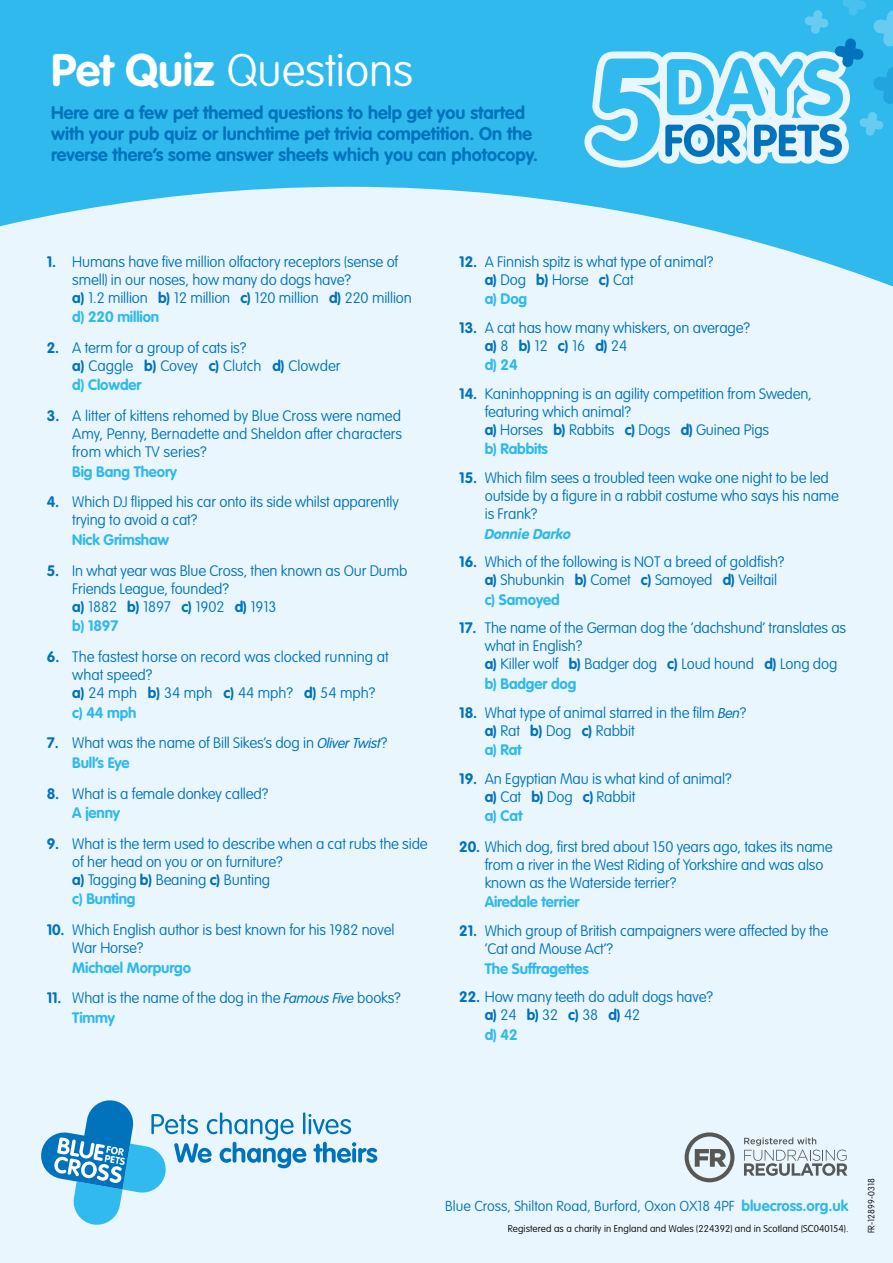
<style>
.page{position:relative;width:893px;height:1263px;background:#30b9ed}
.page>*{position:absolute;margin:0;border:0;box-sizing:border-box;transform-origin:0 0}
.t1{font:100 45px "VAG Rounded Std";color:#fff}
.t2{font:700 18px/21px "VAG Rounded Std";color:#0073bc}
.t3{font:100 15px/18px "VAG Rounded Std";letter-spacing:-.01em;color:#0073bc}
.t4{font:700 15px "VAG Rounded Std";letter-spacing:-.01em;color:#30b9ed}
.t5{font:italic 15px "VAG Rundschrift D";letter-spacing:-.01em;color:#30b9ed}
.t6{font:100 14.25px "VAG Rounded Std";color:#0073bc}
.t7{font:100 9.75px "VAG Rounded Std";letter-spacing:.01em;color:#000}
.t8{font:100 9px "VAG Rounded Std";color:#000}
.s1{font-weight:700}
.s2{font-family:"VAG Rundschrift D";font-weight:300;font-style:italic}
.s3{font-weight:700;color:#30b9ed}
.s4{font-weight:700;font-size:15px;color:#30b9ed}
</style>
<div class="page">
<div style="left:0;top:186px;width:893px;height:1077px;background:#eaf6fe"></div>
<svg style="left:39px;top:1098px;width:338px;height:128px"></svg>
<svg style="left:584px;top:0;width:309px;height:168px"></svg>
<svg style="left:685px;top:1132px;width:49px;height:50px"></svg>
<svg style="left:744px;top:1137px;width:103px;height:39px"></svg>
<h1 class="t1" style="left:51px;top:44px;width:364px"><span class="s1">Pet Quiz</span> Questions</h1>
<p class="t2" style="left:51px;top:103px;width:488px">Here are a few pet themed questions to help get you started with your pub quiz or lunchtime pet trivia competition. On the reverse there’s some answer sheets which you can photocopy.</p>
<p class="t3" style="left:72px;top:253px;width:341px;text-indent:-26px"><span class="s1">1.</span> Humans have five million olfactory receptors (sense of smell) in our noses, how many do dogs have?<br><span class="s1">a)</span> 1.2 million <span class="s1">b)</span> 12 million <span class="s1">c)</span> 120 million <span class="s1">d)</span> 220 million</p>
<p class="t4" style="left:72px;top:308px;width:88px">d) 220 million</p>
<p class="t3" style="left:72px;top:339px;width:270px;text-indent:-26px"><span class="s1">2.</span> A term for a group of cats is?<br><span class="s1">a)</span> Caggle <span class="s1">b)</span> Covey <span class="s1">c)</span> Clutch <span class="s1">d)</span> Clowder</p>
<p class="t4" style="left:72px;top:376px;width:71px">d) Clowder</p>
<p class="t3" style="left:72px;top:407px;width:331px;text-align:justify;text-indent:-26px"><span class="s1">3.</span> A litter of kittens rehomed by Blue Cross were named Amy, Penny, Bernadette and Sheldon after characters from which TV series?</p>
<p class="t4" style="left:72px;top:463px;width:106px">Big Bang Theory</p>
<p class="t3" style="left:72px;top:494px;width:328px;text-indent:-26px"><span class="s1">4.</span> Which DJ flipped his car onto its side whilst apparently trying to avoid a cat?</p>
<p class="t4" style="left:72px;top:531px;width:98px">Nick Grimshaw</p>
<p class="t3" style="left:72px;top:562px;width:337px;text-indent:-26px"><span class="s1">5.</span> In what year was Blue Cross, then known as Our Dumb<br>Friends League, founded?<br><span class="s1">a)</span> 1882 <span class="s1">b)</span> 1897 <span class="s1">c)</span> 1902 <span class="s1">d)</span> 1913</p>
<p class="t4" style="left:72px;top:617px;width:48px">b) 1897</p>
<p class="t3" style="left:72px;top:648px;width:318px;text-indent:-26px"><span class="s1">6.</span> The fastest horse on record was clocked running at what speed?<br><span class="s1">a)</span> 24 mph <span class="s1">b)</span> 34 mph <span class="s1">c)</span> 44 mph? <span class="s1">d)</span> 54 mph?</p>
<p class="t4" style="left:72px;top:703px;width:66px">c) 44 mph</p>
<p class="t3" style="left:72px;top:734px;width:317px;line-height:19.5px;text-indent:-26px"><span class="s1">7.</span> What was the name of Bill Sikes’s dog in <span class="s2">Oliver Twist</span>?<br><span class="s3">Bull’s Eye</span></p>
<p class="t3" style="left:72px;top:784px;width:198px;line-height:19.5px;text-indent:-26px"><span class="s1">8.</span> What is a female donkey called?<br><span class="s3">A jenny</span></p>
<p class="t3" style="left:72px;top:835px;width:357px;text-indent:-26px"><span class="s1">9.</span> What is the term used to describe when a cat rubs the side of her head on you or on furniture?<br><span class="s1">a)</span> Tagging <span class="s1">b)</span> Beaning <span class="s1">c)</span> Bunting</p>
<p class="t4" style="left:72px;top:890px;width:65px">c) Bunting</p>
<p class="t3" style="left:72px;top:921px;width:324px;text-indent:-26px"><span class="s1">10.</span> Which English author is best known for his 1982 novel<br>War Horse?</p>
<p class="t4" style="left:72px;top:958px;width:120px">Michael Morpurgo</p>
<p class="t3" style="left:72px;top:989px;width:330px;line-height:19.5px;text-indent:-26px"><span class="s1">11.</span> What is the name of the dog in the <span class="s2">Famous Five</span> books?<br><span class="s3">Timmy</span></p>
<p class="t3" style="left:485px;top:253px;width:230px;text-indent:-26px"><span class="s1">12.</span> A Finnish spitz is what type of animal? <span class="s1">a)</span> Dog <span class="s1">b)</span> Horse <span class="s1">c)</span> Cat</p>
<p class="t4" style="left:485px;top:290px;width:44px">a) Dog</p>
<p class="t3" style="left:485px;top:319px;width:267px;text-indent:-26px"><span class="s1">13.</span> A cat has how many whiskers, on average? <span class="s1">a)</span> 8 <span class="s1">b)</span> 12 <span class="s1">c)</span> 16 <span class="s1">d)</span> 24</p>
<p class="t4" style="left:485px;top:356px;width:34px">d) 24</p>
<p class="t3" style="left:485px;top:385px;width:329px;text-indent:-26px"><span class="s1">14.</span> Kaninhoppning is an agility competition from Sweden, featuring which animal?<br><span class="s1">a)</span> Horses <span class="s1">b)</span> Rabbits <span class="s1">c)</span> Dogs <span class="s1">d)</span> Guinea Pigs</p>
<p class="t4" style="left:485px;top:440px;width:65px">b) Rabbits</p>
<p class="t3" style="left:485px;top:469px;width:356px;text-indent:-26px"><span class="s1">15.</span> Which film sees a troubled teen wake one night to be led outside by a figure in a rabbit costume who says his name is Frank?</p>
<p class="t5" style="left:485px;top:525px;width:88px">Donnie Darko</p>
<p class="t3" style="left:485px;top:553px;width:301px;text-indent:-26px"><span class="s1">16.</span> Which of the following is NOT a breed of goldfish? <span class="s1">a)</span> Shubunkin <span class="s1">b)</span> Comet <span class="s1">c)</span> Samoyed <span class="s1">d)</span> Veiltail</p>
<p class="t4" style="left:485px;top:591px;width:76px">c) Samoyed</p>
<p class="t3" style="left:485px;top:620px;width:363px;text-indent:-26px"><span class="s1">17.</span> The name of the German dog the ‘dachshund‘ translates as what in English?<br><span class="s1">a)</span> Killer wolf <span class="s1">b)</span> Badger dog <span class="s1">c)</span> Loud hound <span class="s1">d)</span> Long dog</p>
<p class="t4" style="left:485px;top:675px;width:93px">b) Badger dog</p>
<p class="t3" style="left:485px;top:704px;width:263px;text-indent:-26px"><span class="s1">18.</span> What type of animal starred in the film <span class="s2">Ben</span>? <span class="s1">a)</span> Rat <span class="s1">b)</span> Dog <span class="s1">c)</span> Rabbit</p>
<p class="t4" style="left:485px;top:741px;width:38px">a) Rat</p>
<p class="t3" style="left:485px;top:770px;width:248px;text-indent:-26px"><span class="s1">19.</span> An Egyptian Mau is what kind of animal? <span class="s1">a)</span> Cat <span class="s1">b)</span> Dog <span class="s1">c)</span> Rabbit</p>
<p class="t4" style="left:485px;top:807px;width:39px">a) Cat</p>
<p class="t3" style="left:485px;top:838px;width:349px;text-indent:-26px"><span class="s1">20.</span> Which dog, first bred about 150 years ago, takes its name from a river in the West Riding of Yorkshire and was also known as the Waterside terrier?</p>
<p class="t4" style="left:485px;top:893px;width:96px">Airedale terrier</p>
<p class="t3" style="left:485px;top:922px;width:345px;text-indent:-26px"><span class="s1">21.</span> Which group of British campaigners were affected by the ‘Cat and Mouse Act‘?</p>
<p class="t4" style="left:485px;top:959px;width:105px">The Suffragettes</p>
<p class="t3" style="left:485px;top:988px;width:230px;text-indent:-26px"><span class="s1">22.</span> How many teeth do adult dogs have? <span class="s1">a)</span> 24 <span class="s1">b)</span> 32 <span class="s1">c)</span> 38 <span class="s1">d)</span> 42</p>
<p class="t4" style="left:485px;top:1025px;width:34px">d) 42</p>
<p class="t6" style="left:445px;top:1198px;width:404px">Blue Cross, Shilton Road, Burford, Oxon OX18 4PF <span class="s4">bluecross.org.uk</span></p>
<p class="t7" style="left:508px;top:1223px;width:342px">Registered as a charity in England and Wales (224392) and in Scotland (SC040154).</p>
<p class="t8" style="left:866px;top:1233px;width:56px;rotate:-90deg">FR-12899-0318</p>
</div>
